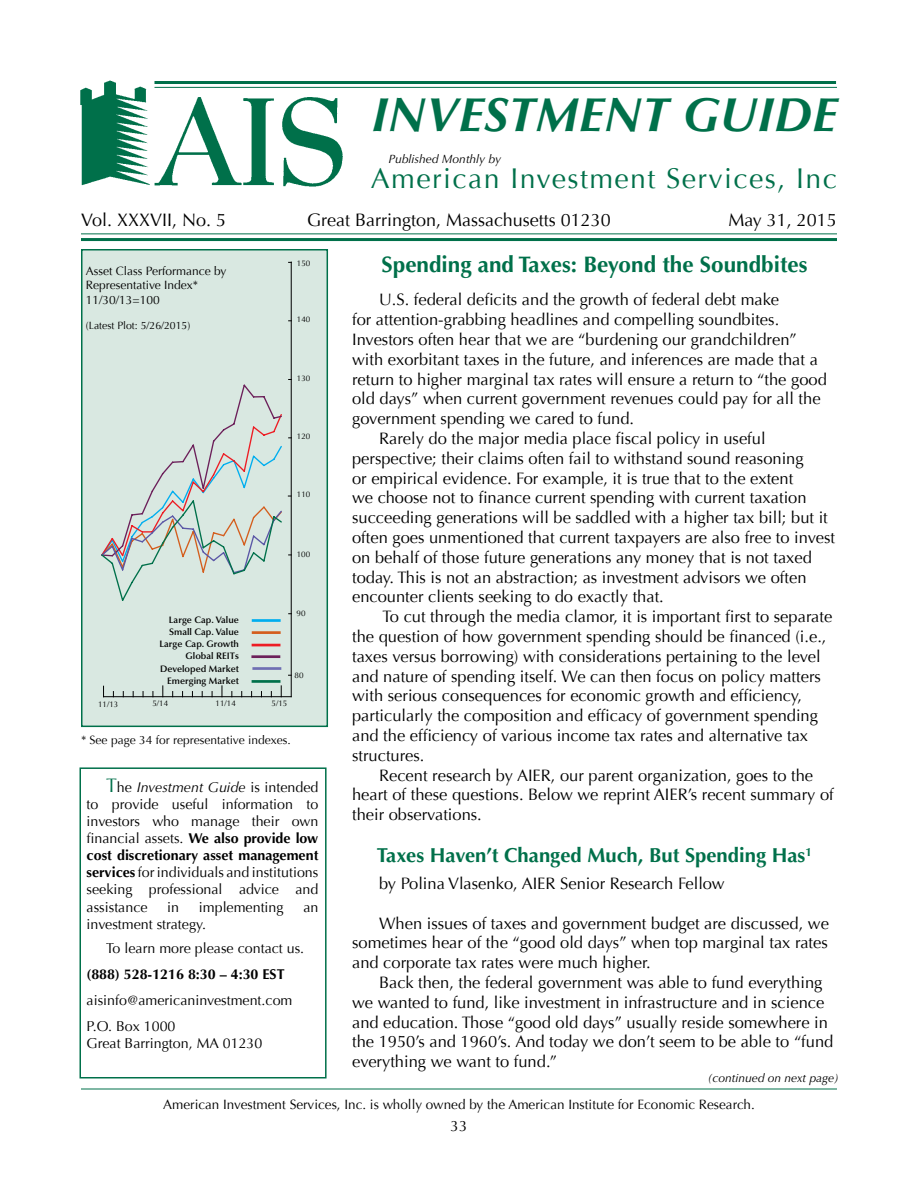
<style>
.page{position:relative;width:918px;height:1188px;background:#fff}
.page>*{position:absolute;margin:0;border:0;box-sizing:border-box;transform-origin:0 0}
.t1{font:italic 700 48px "Optima";letter-spacing:.01em;color:#00704a}
.t2{font:28.5px "Optima";letter-spacing:.05em;color:#00704a}
.t3{font:700 22.5px "Optima";color:#00704a}
.t4{font:700 20.25px "Optima";color:#00704a}
.t5{font:18px "Optima";color:#000}
.t6{font:16.5px/19.8px "Optima";color:#000;text-align:justify}
.t7{font:15px "Optima";color:#000}
.t8{font:14.25px/17.1px "Optima";color:#000}
.t9{font:700 14.25px "Optima";color:#000}
.t10{font:13.5px "Optima";color:#000}
.t11{font:12px/14.4px "Optima";color:#000}
.t12{font:italic 12px "Optima";color:#000}
.t13{font:10.5px "Optima";color:#000}
.t14{font:600 9.45px/12.1px "Optima";color:#000;text-align:right}
.t15{font:8.1px "Optima";color:#000}
.s1{font-size:19.5px;color:#00704a}
.s2{font-style:italic}
.s3{font-weight:700}
</style>
<div class="page">
<img style="left:80px;top:80px;width:270px;height:107px">
<hr style="left:81px;top:238px;width:756px;height:3px;background:#00704a">
<hr style="left:81px;top:234px;width:756px;height:1px;background:#00704a">
<hr style="left:154px;top:81px;width:682px;height:3px;background:#00704a">
<hr style="left:154px;top:87px;width:683px;height:1px;background:#00704a">
<div style="left:81px;top:249px;width:247px;height:478px;background:#d9e8e1;border:2px solid #00704a"></div>
<hr style="left:81px;top:1089px;width:756px;height:1px;background:#00704a">
<hr style="left:104px;top:696px;width:187px;height:1px;background:#000">
<hr style="left:291px;top:262px;width:1px;height:435px;background:#000">
<hr style="left:251px;top:655px;width:29px;height:3px;background:#6c205a">
<hr style="left:252px;top:667px;width:29px;height:3px;background:#6f6fb3">
<hr style="left:252px;top:631px;width:29px;height:3px;background:#d45e1d">
<hr style="left:252px;top:644px;width:28px;height:2px;background:#ed1d24">
<hr style="left:252px;top:680px;width:28px;height:3px;background:#00704a">
<hr style="left:252px;top:619px;width:29px;height:3px;background:#00aeef">
<svg style="left:101px;top:379px;width:190px;height:223px"></svg>
<div style="left:80px;top:767px;width:247px;height:311px;background:#fff;border:2px solid #00704a"></div>
<h1 class="t1" style="left:372px;top:87px;width:467px">INVESTMENT GUIDE</h1>
<h2 class="t2" style="left:371px;top:161px;width:468px">American Investment Services, Inc</h2>
<p class="t12" style="left:389px;top:152px;width:114px">Published Monthly by</p>
<p class="t5" style="left:81px;top:209px;width:147px">Vol. XXXVII, No. 5</p>
<p class="t5" style="left:307px;top:209px;width:305px">Great Barrington, Massachusetts 01230</p>
<p class="t5" style="left:728px;top:209px;width:110px">May 31, 2015</p>
<p class="t11" style="left:86px;top:264px;width:142px">Asset Class Performance by<br>Representative Index*<br>11/30/13=100</p>
<p class="t13" style="left:86px;top:319px;width:106px">(Latest Plot: 5/26/2015)</p>
<p class="t15" style="left:297px;top:259px;width:15px">150</p>
<p class="t15" style="left:297px;top:315px;width:15px">140</p>
<p class="t15" style="left:297px;top:374px;width:15px">130</p>
<p class="t15" style="left:297px;top:432px;width:15px">120</p>
<p class="t15" style="left:297px;top:490px;width:15px">110</p>
<p class="t15" style="left:297px;top:549px;width:15px">100</p>
<p class="t14" style="left:160px;top:614px;width:81px">Large Cap. Value<br>Small Cap. Value<br>Large Cap. Growth<br>Global REITs<br>Developed Market<br>Emerging Market</p>
<p class="t15" style="left:98px;top:699px;width:22px">11/13</p>
<p class="t15" style="left:152px;top:699px;width:17px">5/14</p>
<p class="t15" style="left:216px;top:699px;width:22px">11/14</p>
<p class="t15" style="left:272px;top:699px;width:17px">5/15</p>
<p class="t15" style="left:297px;top:609px;width:11px">90</p>
<p class="t15" style="left:295px;top:670px;width:11px">80</p>
<p class="t11" style="left:81px;top:733px;width:211px">* See page 34 for representative indexes.</p>
<p class="t8" style="left:87px;top:779px;width:233px;text-align:justify;text-indent:19px"><span class="s1">T</span>he <span class="s2">Investment Guide</span> is intended to provide useful information to investors who manage their own financial assets. <span class="s3">We also provide low cost discretionary asset management services</span> for individuals and institutions seeking professional advice and assistance</p>
<p class="t8" style="left:167px;top:898px;width:13px">in</p>
<p class="t8" style="left:199px;top:898px;width:86px">implementing</p>
<p class="t8" style="left:303px;top:898px;width:17px">an</p>
<p class="t8" style="left:106px;top:912px;width:200px;line-height:24px;text-indent:-19px">investment strategy.<br>To learn more please contact us.</p>
<p class="t9" style="left:87px;top:966px;width:200px">(888) 528-1216 8:30 – 4:30 EST</p>
<p class="t8" style="left:87px;top:987px;width:207px;line-height:26.1px">aisinfo@americaninvestment.com<br>P.O. Box 1000</p>
<p class="t8" style="left:87px;top:1035px;width:177px">Great Barrington, MA 01230</p>
<h3 class="t3" style="left:382px;top:251px;width:427px">Spending and Taxes: Beyond the Soundbites</h3>
<p class="t6" style="left:379px;top:290px;width:402px">U.S. federal deficits and the growth of federal debt make</p>
<p class="t6" style="left:352px;top:310px;width:429px">for attention-grabbing headlines and compelling soundbites.</p>
<p class="t6" style="left:352px;top:330px;width:446px">Investors often hear that we are “burdening our grandchildren”</p>
<p class="t6" style="left:352px;top:349px;width:467px">with exorbitant taxes in the future, and inferences are made that a</p>
<p class="t6" style="left:352px;top:369px;width:476px">return to higher marginal tax rates will ensure a return to “the good</p>
<p class="t6" style="left:352px;top:389px;width:470px">old days” when current government revenues could pay for all the</p>
<p class="t6" style="left:352px;top:409px;width:284px">government spending we cared to fund.</p>
<p class="t6" style="left:379px;top:429px;width:388px">Rarely do the major media place fiscal policy in useful</p>
<p class="t6" style="left:352px;top:448px;width:453px">perspective; their claims often fail to withstand sound reasoning</p>
<p class="t6" style="left:352px;top:468px;width:443px">or empirical evidence. For example, it is true that to the extent</p>
<p class="t6" style="left:352px;top:488px;width:456px">we choose not to finance current spending with current taxation</p>
<p class="t6" style="left:352px;top:508px;width:477px">succeeding generations will be saddled with a higher tax bill; but it</p>
<p class="t6" style="left:352px;top:528px;width:484px">often goes unmentioned that current taxpayers are also free to invest</p>
<p class="t6" style="left:352px;top:547px;width:461px">on behalf of those future generations any money that is not taxed</p>
<p class="t6" style="left:352px;top:567px;width:456px">today. This is not an abstraction; as investment advisors we often</p>
<p class="t6" style="left:352px;top:587px;width:313px">encounter clients seeking to do exactly that.</p>
<p class="t6" style="left:382px;top:607px;width:451px">To cut through the media clamor, it is important first to separate</p>
<p class="t6" style="left:352px;top:627px;width:476px">the question of how government spending should be financed (i.e.,</p>
<p class="t6" style="left:352px;top:646px;width:470px">taxes versus borrowing) with considerations pertaining to the level</p>
<p class="t6" style="left:352px;top:666px;width:470px">and nature of spending itself. We can then focus on policy matters</p>
<p class="t6" style="left:352px;top:686px;width:451px">with serious consequences for economic growth and efficiency,</p>
<p class="t6" style="left:352px;top:706px;width:467px">particularly the composition and efficacy of government spending</p>
<p class="t6" style="left:352px;top:726px;width:458px">and the efficiency of various income tax rates and alternative tax</p>
<p class="t6" style="left:352px;top:745px;width:74px">structures.</p>
<p class="t6" style="left:379px;top:765px;width:436px">Recent research by AIER, our parent organization, goes to the</p>
<p class="t6" style="left:352px;top:785px;width:483px">heart of these questions. Below we reprint AIER’s recent summary of</p>
<p class="t6" style="left:352px;top:805px;width:131px">their observations.</p>
<p class="t4" style="left:377px;top:844px;width:437px">Taxes Haven’t Changed Much, But Spending Has<sup>1</sup></p>
<p class="t6" style="left:379px;top:874px;width:347px">by Polina Vlasenko, AIER Senior Research Fellow</p>
<p class="t6" style="left:352px;top:913px;width:478px;text-indent:27px">When issues of taxes and government budget are discussed, we sometimes hear of the “good old days” when top marginal tax rates and corporate tax rates were much higher.</p>
<p class="t6" style="left:352px;top:973px;width:483px;text-align:left;text-indent:27px">Back then, the federal government was able to fund everything we wanted to fund, like investment in infrastructure and in science and education. Those “good old days” usually reside somewhere in the 1950’s and 1960’s. And today we don’t seem to be able to “fund everything we want to fund.”</p>
<p class="t12" style="left:708px;top:1071px;width:132px">(continued on next page)</p>
<p class="t10" style="left:163px;top:1096px;width:593px">American Investment Services, Inc. is wholly owned by the American Institute for Economic Research.</p>
<p class="t7" style="left:451px;top:1117px;width:18px">33</p>
</div>
